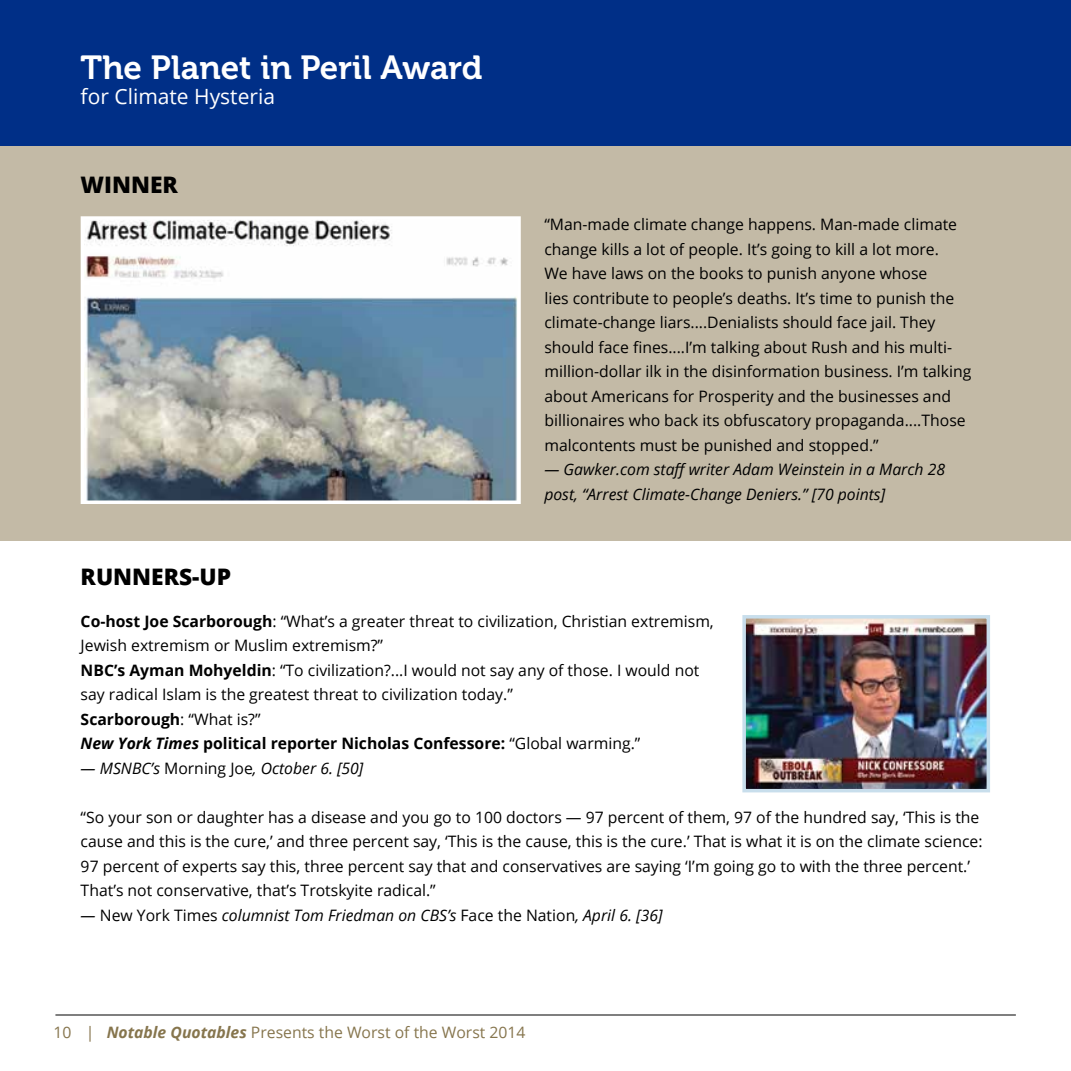
<style>
.page{position:relative;width:1071px;height:1071px;background:#fff}
.page>*{position:absolute;margin:0;border:0;box-sizing:border-box;transform-origin:0 0}
.t1{font:33.25px "Museo 700";color:#fff}
.t2{font:800 22.75px "Open Sans";color:#000}
.t3{font:21px "Open Sans";color:#fff}
.t4{font:15.75px/24.5px "Open Sans";color:#000}
.t5{font:italic 15.75px/24.5px "Open Sans";color:#000}
.t6{font:15.75px "Open Sans";color:#86754d}
.s1{font-weight:700}
.s2{font-weight:700;font-style:italic}
.s3{font-style:normal}
</style>
<div class="page">
<hr style="left:55px;top:1015px;width:961px;height:1px;background:#000">
<div style="left:0;top:146px;width:1071px;height:395px;background:#c3baa6"></div>
<div style="left:0;top:0;width:1071px;height:146px;background:#002f87"></div>
<img style="left:86px;top:221px;width:430px;height:278px">
<div style="left:81px;top:216px;width:440px;height:288px;border:4px solid #fff"></div>
<img style="left:747px;top:620px;width:238px;height:167px">
<div style="left:742px;top:615px;width:248px;height:177px;border:4px solid #c8deec"></div>
<h1 class="t1" style="left:81px;top:49px;width:403px">The Planet in Peril Award</h1>
<h3 class="t3" style="left:81px;top:82px;width:196px">for Climate Hysteria</h3>
<h2 class="t2" style="left:81px;top:168px;width:99px">WINNER</h2>
<h2 class="t2" style="left:81px;top:560px;width:152px">RUNNERS-UP</h2>
<p class="t4" style="left:544px;top:212px;width:429px">“Man-made climate change happens. Man-made climate change kills a lot of people. It’s going to kill a lot more.<br>We have laws on the books to punish anyone whose<br>lies contribute to people’s deaths. It’s time to punish the climate-change liars....Denialists should face jail. They should face fines....I’m talking about Rush and his multi&shy;million-dollar ilk in the disinformation business. I’m talking about Americans for Prosperity and the businesses and billionaires who back its obfuscatory propaganda....Those malcontents must be punished and stopped.”</p>
<p class="t5" style="left:544px;top:457px;width:402px">— Gawker.com staff writer Adam Weinstein in a March 28 post, “Arrest Climate-Change Deniers.” [70 points]</p>
<p class="t4" style="left:81px;top:608px;width:635px"><span class="s1">Co-host Joe Scarborough</span>: “What’s a greater threat to civilization, Christian extremism, Jewish extremism or Muslim extremism?”<br><span class="s1">NBC’s Ayman Mohyeldin</span>: “To civilization?...I would not say any of those. I would not say radical Islam is the greatest threat to civilization today.”<br><span class="s1">Scarborough</span>: “What is?”<br><span class="s2">New York Times</span> <span class="s1">political reporter Nicholas Confessore:</span> “Global warming.”</p>
<p class="t5" style="left:81px;top:756px;width:284px">— MSNBC’s <span class="s3">Morning Joe</span>, October 6. [50]</p>
<p class="t4" style="left:81px;top:805px;width:903px">“So your son or daughter has a disease and you go to 100 doctors — 97 percent of them, 97 of the hundred say, ‘This is the cause and this is the cure,’ and three percent say, ‘This is the cause, this is the cure.’ That is what it is on the climate science:<br>97 percent of experts say this, three percent say that and conservatives are saying ‘I’m going go to with the three percent.’ That’s not conservative, that’s Trotskyite radical.”</p>
<p class="t5" style="left:81px;top:903px;width:583px">— <span class="s3">New York Times</span> columnist Tom Friedman on CBS’s <span class="s3">Face the Nation</span>, April 6. [36]</p>
<p class="t6" style="left:54px;top:1021px;width:474px">10 | <span class="s2">Notable Quotables</span> Presents the Worst of the Worst 2014</p>
</div>
